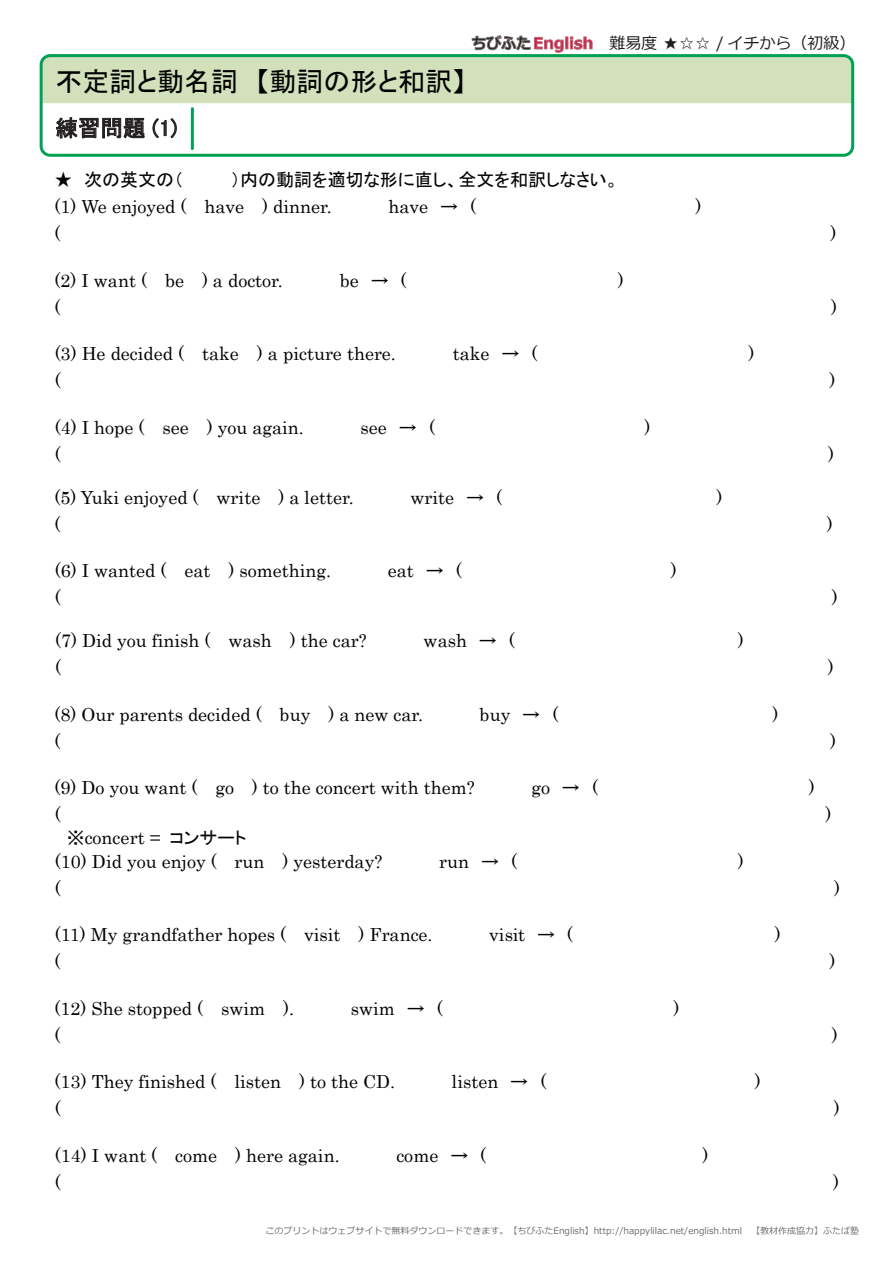
<style>
.page{position:relative;width:893px;height:1263px;background:#fff}
.page>*{position:absolute;margin:0;border:0;box-sizing:border-box;transform-origin:0 0}
.t1{font:27px "MS P Gothic";color:#030303}
.t2{font:22.5px "MS P Gothic";color:#231f20}
.t3{font:18px/24px "Century";color:#030303}
.t4{font:18px "MS P Gothic";color:#030303}
.t5{font:16.05px "Meiryo";color:#231f20}
.t6{font:9px "Meiryo";color:#6c6d70}
.s1{font-family:"MS P Gothic"}
</style>
<div class="page">
<div style="left:41px;top:56px;width:812px;height:99px;background:#d2e1bb;border-radius:9px"></div>
<div style="left:40px;top:54px;width:814px;height:103px;border:3px solid #00a055;border-radius:9px"></div>
<svg style="left:41px;top:103px;width:812px;height:52px;background:#f1f6f4"></svg>
<hr style="left:191px;top:109px;width:3px;height:40px;background:#00a055">
<svg style="left:472px;top:35px;width:120px;height:17px"></svg>
<h1 class="t1" style="left:55px;top:67px;width:412px">不定詞と動名詞　【動詞の形と和訳】</h1>
<p class="t2" style="left:55px;top:117px;width:123px">練習問題 (1)</p>
<p class="t5" style="left:609px;top:32px;width:248px">難易度 ★☆☆ / イチから（初級）</p>
<p class="t4" style="left:54px;top:171px;width:130px">★ 次の英文の（</p>
<p class="t4" style="left:231px;top:171px;width:389px">）内の動詞を適切な形に直し、全文を和訳しなさい。</p>
<p class="t3" style="left:54px;top:193px;width:279px">(1) We enjoyed ( have ) dinner.</p>
<p class="t3" style="left:389px;top:193px;width:89px">have <span class="s1">→</span> (</p>
<p class="t3" style="left:695px;top:193px;width:7px">)</p>
<p class="t3" style="left:54px;top:220px;width:7px">(</p>
<p class="t3" style="left:831px;top:220px;width:7px">)</p>
<p class="t3" style="left:55px;top:267px;width:230px">(2) I want ( be ) a doctor.</p>
<p class="t3" style="left:340px;top:267px;width:68px">be<span class="s1">→</span>(</p>
<p class="t3" style="left:618px;top:267px;width:7px">)</p>
<p class="t3" style="left:55px;top:294px;width:7px">(</p>
<p class="t3" style="left:831px;top:294px;width:7px">)</p>
<p class="t3" style="left:55px;top:340px;width:343px">(3) He decided ( take ) a picture there.</p>
<p class="t3" style="left:453px;top:340px;width:86px">take <span class="s1">→</span> (</p>
<p class="t3" style="left:748px;top:340px;width:7px">)</p>
<p class="t3" style="left:55px;top:367px;width:7px">(</p>
<p class="t3" style="left:829px;top:367px;width:7px">)</p>
<p class="t3" style="left:55px;top:414px;width:251px">(4) I hope ( see ) you again.</p>
<p class="t3" style="left:361px;top:414px;width:76px">see <span class="s1">→</span> (</p>
<p class="t3" style="left:644px;top:414px;width:7px">)</p>
<p class="t3" style="left:55px;top:441px;width:7px">(</p>
<p class="t3" style="left:828px;top:441px;width:7px">)</p>
<p class="t3" style="left:55px;top:484px;width:301px">(5) Yuki enjoyed ( write ) a letter.</p>
<p class="t3" style="left:410px;top:484px;width:93px">write <span class="s1">→</span> (</p>
<p class="t3" style="left:716px;top:484px;width:7px">)</p>
<p class="t3" style="left:55px;top:511px;width:7px">(</p>
<p class="t3" style="left:827px;top:511px;width:7px">)</p>
<p class="t3" style="left:55px;top:557px;width:278px">(6) I wanted ( eat ) something.</p>
<p class="t3" style="left:388px;top:557px;width:75px">eat <span class="s1">→</span> (</p>
<p class="t3" style="left:671px;top:557px;width:7px">)</p>
<p class="t3" style="left:55px;top:584px;width:7px">(</p>
<p class="t3" style="left:832px;top:584px;width:7px">)</p>
<p class="t3" style="left:55px;top:627px;width:313px">(7) Did you finish ( wash ) the car?</p>
<p class="t3" style="left:424px;top:627px;width:93px">wash <span class="s1">→</span> (</p>
<p class="t3" style="left:738px;top:627px;width:7px">)</p>
<p class="t3" style="left:55px;top:654px;width:7px">(</p>
<p class="t3" style="left:828px;top:654px;width:7px">)</p>
<p class="t3" style="left:54px;top:701px;width:370px">(8) Our parents decided ( buy ) a new car.</p>
<p class="t3" style="left:480px;top:701px;width:80px">buy <span class="s1">→</span> (</p>
<p class="t3" style="left:772px;top:701px;width:7px">)</p>
<p class="t3" style="left:54px;top:728px;width:7px">(</p>
<p class="t3" style="left:830px;top:728px;width:7px">)</p>
<p class="t3" style="left:55px;top:774px;width:422px">(9) Do you want ( go ) to the concert with them?</p>
<p class="t3" style="left:531px;top:774px;width:68px">go<span class="s1">→</span>(</p>
<p class="t3" style="left:809px;top:774px;width:7px">)</p>
<p class="t3" style="left:55px;top:801px;width:7px">(</p>
<p class="t3" style="left:826px;top:801px;width:7px">)</p>
<p class="t3" style="left:55px;top:824px;width:329px;text-indent:12px"><span class="s1">※</span>concert = <span class="s1">コンサート<br></span>(10) Did you enjoy ( run ) yesterday?</p>
<p class="t3" style="left:439px;top:848px;width:79px">run <span class="s1">→</span> (</p>
<p class="t3" style="left:738px;top:848px;width:7px">)</p>
<p class="t3" style="left:55px;top:875px;width:7px">(</p>
<p class="t3" style="left:834px;top:875px;width:7px">)</p>
<p class="t3" style="left:55px;top:921px;width:379px">(11) My grandfather hopes ( visit ) France.</p>
<p class="t3" style="left:489px;top:921px;width:85px">visit <span class="s1">→</span> (</p>
<p class="t3" style="left:775px;top:921px;width:7px">)</p>
<p class="t3" style="left:54px;top:948px;width:7px">(</p>
<p class="t3" style="left:829px;top:948px;width:7px">)</p>
<p class="t3" style="left:54px;top:995px;width:241px">(12) She stopped ( swim ).</p>
<p class="t3" style="left:351px;top:995px;width:94px">swim <span class="s1">→</span> (</p>
<p class="t3" style="left:673px;top:995px;width:7px">)</p>
<p class="t3" style="left:55px;top:1022px;width:7px">(</p>
<p class="t3" style="left:832px;top:1022px;width:7px">)</p>
<p class="t3" style="left:55px;top:1068px;width:342px">(13) They finished ( listen ) to the CD.</p>
<p class="t3" style="left:452px;top:1068px;width:96px">listen <span class="s1">→</span> (</p>
<p class="t3" style="left:755px;top:1068px;width:7px">)</p>
<p class="t3" style="left:55px;top:1095px;width:7px">(</p>
<p class="t3" style="left:834px;top:1095px;width:7px">)</p>
<p class="t3" style="left:55px;top:1142px;width:286px">(14) I want ( come ) here again.</p>
<p class="t3" style="left:396px;top:1142px;width:91px">come <span class="s1">→</span> (</p>
<p class="t3" style="left:702px;top:1142px;width:7px">)</p>
<p class="t3" style="left:55px;top:1169px;width:7px">(</p>
<p class="t3" style="left:833px;top:1169px;width:7px">)</p>
<p class="t6" style="left:265px;top:1224px;width:595px">このプリントはウェブサイトで無料ダウンロードできます。【ちびふたEnglish】http://happylilac.net/english.html　【教材作成協力】ふたば塾</p>
</div>
